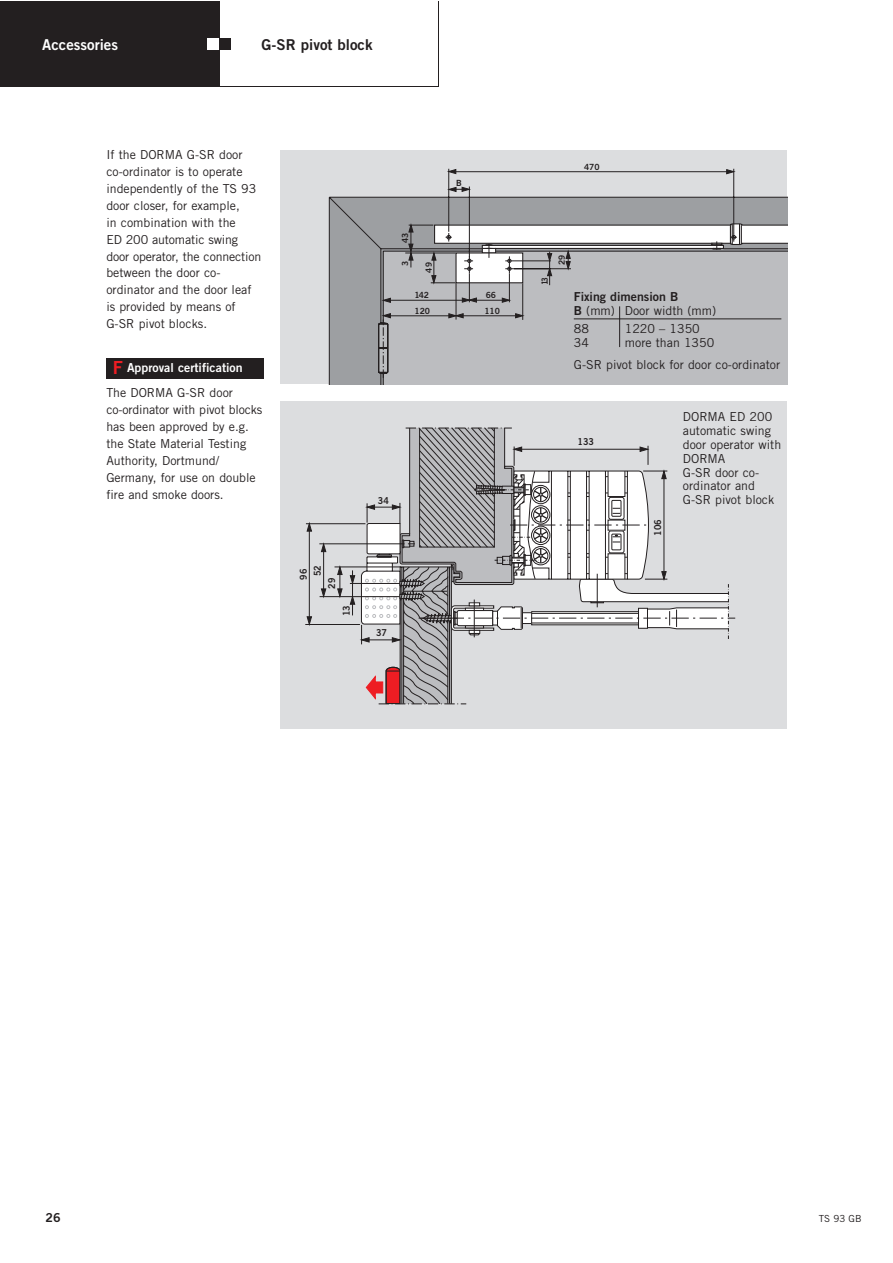
<style>
.page{position:relative;width:893px;height:1263px;background:#fff}
.page>*{position:absolute;margin:0;border:0;box-sizing:border-box;transform-origin:0 0}
.t1{font:15px "Trade Gothic Bold Two";color:#231f20}
.t2{font:15px "Trade Gothic Bold Two";color:#fff}
.t3{font:12.3px/16.8px "Trade Gothic";color:#231f20}
.t4{font:12.3px "Trade Gothic Bold Two";color:#fff}
.t5{font:12.3px "Trade Gothic Bold Two";color:#231f20}
.t6{font:9.75px "Trade Gothic";color:#231f20}
.t7{font:9.6px "Trade Gothic Bold Two";color:#231f20;scale:.94 1}
.t8{font:8.55px/15.6px "Trade Gothic Bold Two";color:#231f20}
.t9{font:8.55px "Trade Gothic Bold Two";color:#231f20;scale:.9 1}
.s1{font-size:18px;color:#ee1d23}
.s2{font-family:"Trade Gothic Bold Two"}
</style>
<div class="page">
<div style="left:0;top:2px;width:219px;height:85px;background:#231f20"></div>
<div style="left:219px;top:38px;width:12px;height:12px;background:#231f20"></div>
<div style="left:207px;top:38px;width:12px;height:12px;background:#fff"></div>
<div style="left:106px;top:359px;width:158px;height:20px;background:#231f20"></div>
<div style="left:281px;top:150px;width:506px;height:234px;background:#dcdddf"></div>
<svg style="left:329px;top:168px;width:458px;height:216px;background:#b6b7b9"></svg>
<div style="left:281px;top:401px;width:506px;height:328px;background:#dcdddf"></div>
<hr style="left:350px;top:583px;width:51px;height:1px;background:#231f20">
<hr style="left:334px;top:567px;width:67px;height:1px;background:#231f20">
<hr style="left:306px;top:523px;width:59px;height:1px;background:#231f20">
<hr style="left:305px;top:624px;width:55px;height:1px;background:#231f20">
<hr style="left:309px;top:527px;width:1px;height:94px;background:#231f20">
<hr style="left:319px;top:544px;width:84px;height:1px;background:#231f20">
<hr style="left:323px;top:549px;width:1px;height:43px;background:#231f20">
<hr style="left:319px;top:596px;width:80px;height:1px;background:#231f20">
<svg style="left:350px;top:570px;width:4px;height:45px"></svg>
<svg style="left:338px;top:567px;width:4px;height:29px"></svg>
<svg style="left:321px;top:544px;width:5px;height:8px"></svg>
<svg style="left:321px;top:589px;width:5px;height:8px"></svg>
<svg style="left:307px;top:524px;width:4px;height:7px"></svg>
<svg style="left:307px;top:617px;width:4px;height:7px"></svg>
<svg style="left:360px;top:427px;width:375px;height:278px"></svg>
<hr style="left:573px;top:319px;width:208px;height:1px;background:#231f20">
<hr style="left:619px;top:306px;width:1px;height:41px;background:#231f20">
<p class="t2" style="left:42px;top:39px;width:77px">Accessories</p>
<p class="t1" style="left:261px;top:39px;width:112px">G-SR pivot block</p>
<p class="t3" style="left:106px;top:148px;width:156px">If the DORMA G-SR door co-ordinator is to operate independently of the TS 93 door closer, for example,<br>in combination with the<br>ED 200 automatic swing door operator, the connection between the door co&shy;ordinator and the door leaf is provided by means of<br>G-SR pivot blocks.</p>
<p class="t4" style="left:113px;top:363px;width:131px"><span class="s1">F</span> Approval certification</p>
<p class="t3" style="left:106px;top:386px;width:157px">The DORMA G-SR door co-ordinator with pivot blocks has been approved by e.g. the State Material Testing<br>Authority, Dortmund/<br>Germany, for use on double fire and smoke doors.</p>
<p class="t8" style="left:398px;top:243px;width:12px;rotate:-90deg">43</p>
<p class="t8" style="left:398px;top:266px;width:7px;rotate:-90deg">3</p>
<p class="t8" style="left:422px;top:273px;width:12px;rotate:-90deg">49</p>
<p class="t8" style="left:414px;top:288px;width:17px">142<br>120</p>
<p class="t8" style="left:456px;top:176px;width:7px">B</p>
<p class="t8" style="left:486px;top:288px;width:12px">66</p>
<p class="t8" style="left:484px;top:304px;width:17px">110</p>
<p class="t7" style="left:314px;top:576px;width:13px;rotate:-90deg">52</p>
<p class="t7" style="left:300px;top:580px;width:13px;rotate:-90deg">96</p>
<p class="t7" style="left:328px;top:589px;width:13px;rotate:-90deg">29</p>
<p class="t7" style="left:343px;top:616px;width:13px;rotate:-90deg">13</p>
<p class="t7" style="left:378px;top:497px;width:13px">34</p>
<p class="t7" style="left:376px;top:629px;width:13px">37</p>
<p class="t8" style="left:584px;top:160px;width:17px">470</p>
<p class="t9" style="left:541px;top:285px;width:11px;rotate:-90deg">13</p>
<p class="t8" style="left:554px;top:265px;width:12px;rotate:-90deg">29</p>
<p class="t5" style="left:573px;top:293px;width:106px">Fixing dimension B</p>
<p class="t3" style="left:573px;top:303px;width:144px;line-height:18px"><span class="s2">B</span> (mm) Door width (mm)<br>88</p>
<p class="t3" style="left:625px;top:322px;width:76px">1220 – 1350</p>
<p class="t3" style="left:573px;top:335px;width:17px">34</p>
<p class="t3" style="left:573px;top:333px;width:208px;line-height:22.4px;text-indent:51px">more than 1350<br>G-SR pivot block for door co-ordinator</p>
<p class="t7" style="left:577px;top:438px;width:19px">133</p>
<p class="t7" style="left:654px;top:536px;width:19px;rotate:-90deg">106</p>
<p class="t3" style="left:682px;top:411px;width:100px;line-height:13.8px">DORMA ED 200 automatic swing door operator with<br>DORMA<br>G-SR door co&shy;ordinator and<br>G-SR pivot block</p>
<p class="t5" style="left:46px;top:1213px;width:17px">26</p>
<p class="t6" style="left:818px;top:1215px;width:44px">TS 93 GB</p>
</div>
